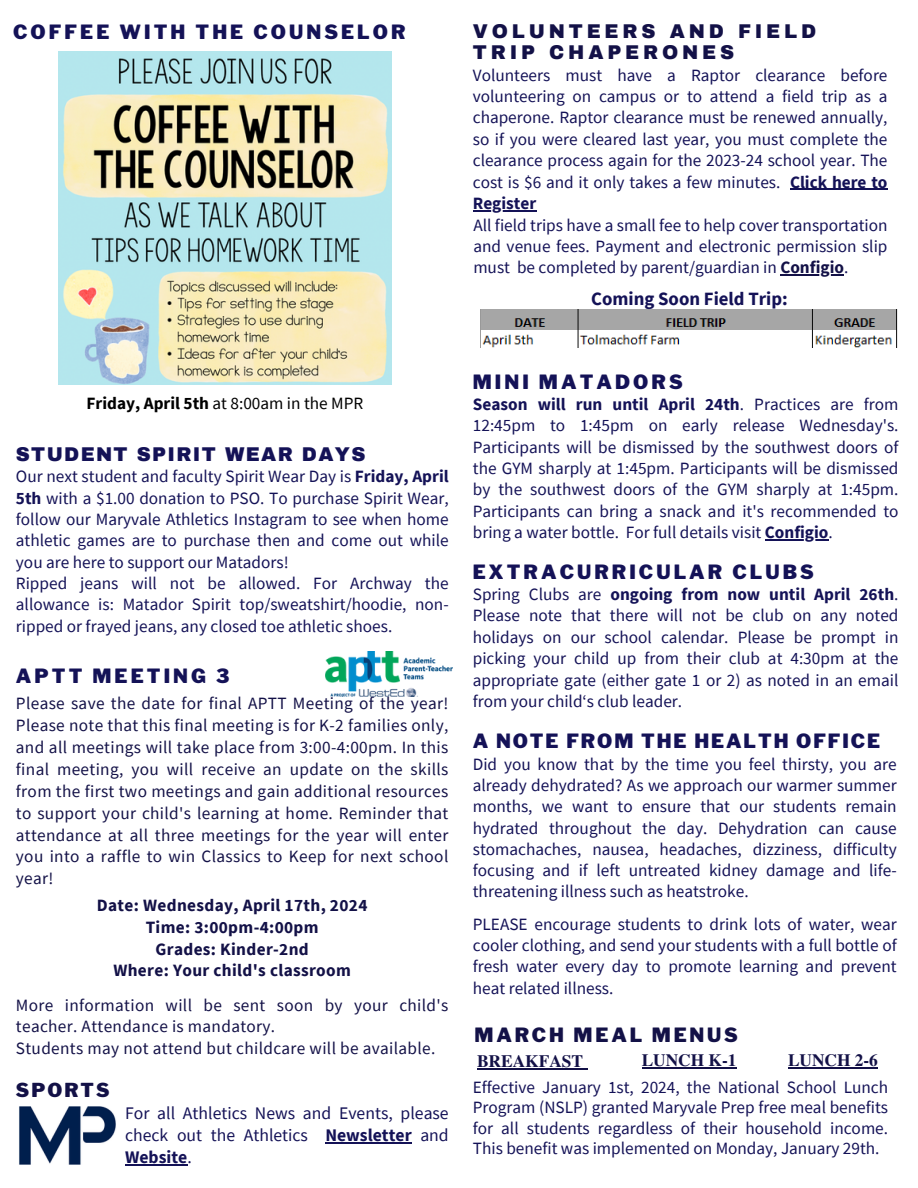
<style>
.page{position:relative;width:918px;height:1188px;background:#fff}
.page>*{position:absolute;margin:0;border:0;box-sizing:border-box;transform-origin:0 0}
.t1{font:900 19.5px "Libre Franklin";letter-spacing:.16em;color:#141257}
.t2{font:900 19.5px/20.2px "Archivo";letter-spacing:.195em;color:#131147}
.t3{font:900 19.5px "Libre Franklin";letter-spacing:.1em;color:#141257}
.t4{font:900 19.5px "Archivo";letter-spacing:.065em;color:#141257}
.t5{font:900 19.5px "Libre Franklin";letter-spacing:.145em;color:#131147}
.t6{font:900 19.2px "Libre Franklin";letter-spacing:.105em;color:#131147}
.t7{font:700 18.75px "Source Sans Pro";color:#141257}
.t8{font:17.7px/22px "Source Sans Pro";color:#141257;text-align:justify}
.t9{font:700 17.4px "Te X Gyre Termes";color:#131147}
.t10{font:17.25px/21.3px "Source Sans Pro";color:#141257;text-align:justify}
.t11{font:17.25px/21.9px "Source Sans Pro";letter-spacing:.02em;color:#131147;text-align:justify}
.t12{font:700 17.25px/21.9px "Source Sans Pro";letter-spacing:.02em;color:#131147;text-align:center}
.t13{font:17.25px "Source Sans Pro";color:#000}
.t14{font:700 17.25px "Te X Gyre Termes";color:#131147}
.s1{font-weight:700}
.s2{font-weight:700;color:#131147}
</style>
<div class="page">
<img style="left:480px;top:330px;width:418px;height:18px">
<img style="left:480px;top:309px;width:418px;height:21px">
<hr style="left:790px;top:189px;width:98px;height:1px;background:#141257">
<hr style="left:473px;top:210px;width:63px;height:1px;background:#141257">
<hr style="left:780px;top:274px;width:64px;height:2px;background:#131147">
<img style="left:19px;top:1106px;width:97px;height:59px">
<hr style="left:325px;top:1142px;width:87px;height:1px;background:#141257">
<hr style="left:125px;top:1164px;width:62px;height:1px;background:#141257">
<img style="left:59px;top:51px;width:333px;height:333px">
<hr style="left:765px;top:539px;width:64px;height:1px;background:#141257">
<img style="left:326px;top:652px;width:127px;height:45px">
<hr style="left:477px;top:1069px;width:106px;height:1px;background:#131147">
<hr style="left:642px;top:1067px;width:94px;height:2px;background:#131147">
<hr style="left:788px;top:1067px;width:90px;height:2px;background:#131147">
<p class="t1" style="left:13px;top:20px;width:394px">COFFEE WITH THE COUNSELOR</p>
<p class="t2" style="left:473px;top:22px;width:345px">VOLUNTEERS AND FIELD<br>TRIP CHAPERONES</p>
<p class="t10" style="left:473px;top:64px;width:416px">Volunteers must have a Raptor clearance before volunteering on campus or to attend a field trip as a chaperone. Raptor clearance must be renewed annually, so if you were cleared last year, you must complete the clearance process again for the 2023-24 school year. The cost is $6 and it only takes a few minutes. <span class="s1">Click here to Register</span></p>
<p class="t10" style="left:473px;top:214px;width:416px">All field trips have a small fee to help cover transportation and venue fees. Payment and electronic permission slip must be completed by parent/guardian in <span class="s2">Configio</span>.</p>
<p class="t7" style="left:591px;top:286px;width:198px">Coming Soon Field Trip:</p>
<p class="t13" style="left:87px;top:392px;width:278px"><span class="s1">Friday, April 5th</span> at 8:00am in the MPR</p>
<p class="t4" style="left:16px;top:444px;width:351px">STUDENT SPIRIT WEAR DAYS</p>
<p class="t10" style="left:16px;top:465px;width:434px;text-align:left">Our next student and faculty Spirit Wear Day is <span class="s1">Friday, April 5th</span> with a $1.00 donation to PSO. To purchase Spirit Wear, follow our Maryvale Athletics Instagram to see when home athletic games are to purchase then and come out while you are here to support our Matadors!<br>Ripped jeans will not be allowed. For Archway the allowance is: Matador Spirit top/sweatshirt/hoodie, non&shy;ripped or frayed jeans, any closed toe athletic shoes.</p>
<p class="t1" style="left:16px;top:664px;width:215px">APTT MEETING 3</p>
<p class="t11" style="left:16px;top:692px;width:434px">Please save the date for final APTT Meeting of the year!<br>Please note that this final meeting is for K-2 families only, and all meetings will take place from 3:00-4:00pm. In this final meeting, you will receive an update on the skills from the first two meetings and gain additional resources to support your child's learning at home. Reminder that attendance at all three meetings for the year will enter you into a raffle to win Classics to Keep for next school year!</p>
<p class="t12" style="left:97px;top:894px;width:272px">Date: Wednesday, April 17th, 2024<br>Time: 3:00pm-4:00pm<br>Grades: Kinder-2nd<br>Where: Your child's classroom</p>
<p class="t11" style="left:16px;top:993px;width:434px;text-align:left">More information will be sent soon by your child's teacher. Attendance is mandatory.<br>Students may not attend but childcare will be available.</p>
<p class="t6" style="left:16px;top:1079px;width:95px">SPORTS</p>
<p class="t8" style="left:125px;top:1102px;width:325px">For all Athletics News and Events, please check out the Athletics <span class="s1">Newsletter</span> and <span class="s1">Website</span>.</p>
<p class="t1" style="left:473px;top:370px;width:211px">MINI MATADORS</p>
<p class="t10" style="left:473px;top:393px;width:427px"><span class="s1">Season will run until April 24th</span>. Practices are from 12:45pm to 1:45pm on early release Wednesday's.<br>Participants will be dismissed by the southwest doors of the GYM sharply at 1:45pm. Participants will be dismissed by the southwest doors of the GYM sharply at 1:45pm.<br>Participants can bring a snack and it's recommended to bring a water bottle. For full details visit <span class="s1">Configio</span>.</p>
<p class="t1" style="left:473px;top:560px;width:343px">EXTRACURRICULAR CLUBS</p>
<p class="t10" style="left:473px;top:583px;width:427px">Spring Clubs are <span class="s1">ongoing from now until April 26th</span>.<br>Please note that there will not be club on any noted holidays on our school calendar. Please be prompt in picking your child up from their club at 4:30pm at the appropriate gate (either gate 1 or 2) as noted in an email from your child‘s club leader.</p>
<p class="t3" style="left:473px;top:730px;width:409px">A NOTE FROM THE HEALTH OFFICE</p>
<p class="t10" style="left:473px;top:753px;width:425px">Did you know that by the time you feel thirsty, you are already dehydrated? As we approach our warmer summer months, we want to ensure that our students remain hydrated throughout the day. Dehydration can cause stomachaches, nausea, headaches, dizziness, difficulty focusing and if left untreated kidney damage and life&shy;threatening illness such as heatstroke.</p>
<p class="t10" style="left:473px;top:913px;width:425px">PLEASE encourage students to drink lots of water, wear cooler clothing, and send your students with a full bottle of fresh water every day to promote learning and prevent heat related illness.</p>
<p class="t5" style="left:474px;top:1023px;width:265px">MARCH MEAL MENUS</p>
<p class="t9" style="left:477px;top:1048px;width:108px">BREAKFAST</p>
<p class="t14" style="left:642px;top:1047px;width:96px">LUNCH K-1</p>
<p class="t14" style="left:788px;top:1047px;width:91px">LUNCH 2-6</p>
<p class="t10" style="left:473px;top:1076px;width:417px;line-height:20.7px">Effective January 1st, 2024, the National School Lunch Program (NSLP) granted Maryvale Prep free meal benefits for all students regardless of their household income.<br>This benefit was implemented on Monday, January 29th.</p>
</div>
